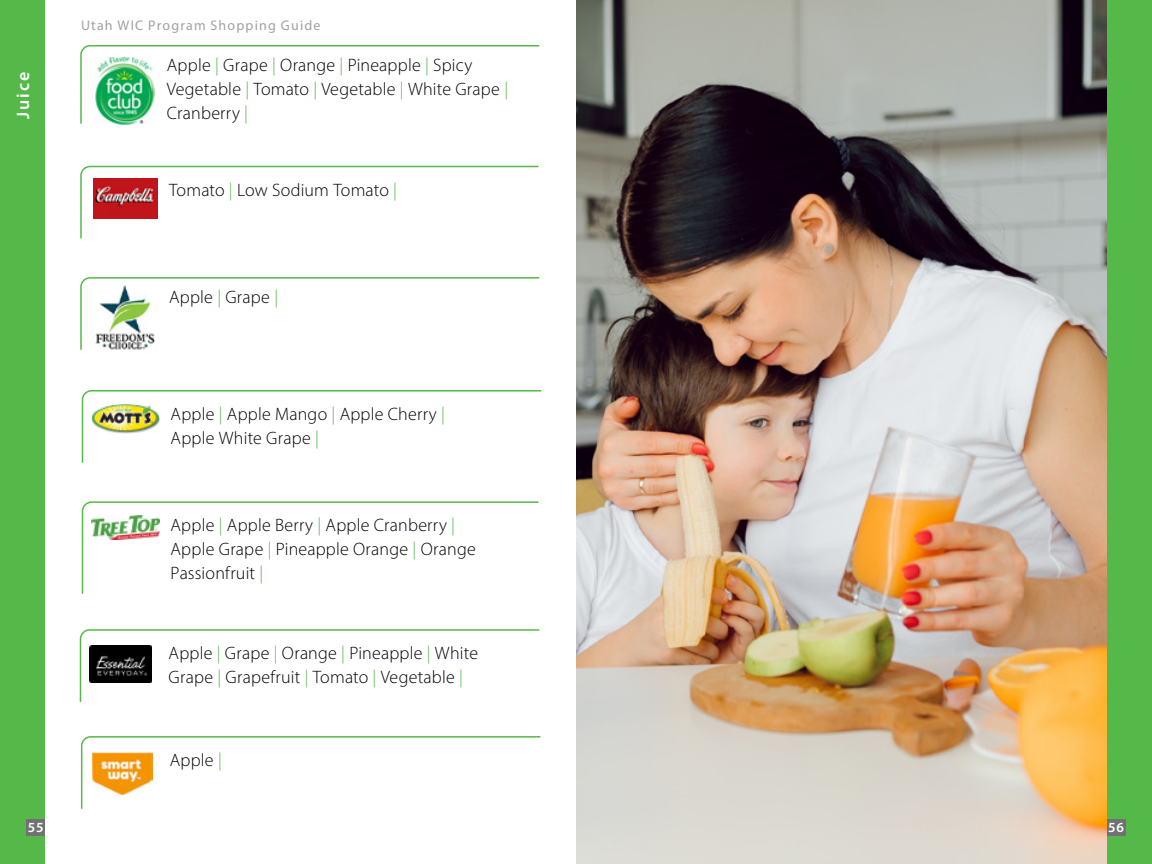
<style>
.page{position:relative;width:1152px;height:864px;background:#fff}
.page>*{position:absolute;margin:0;border:0;box-sizing:border-box;transform-origin:0 0}
.t1{font:300 18px/24px "Myriad Pro";letter-spacing:.015em;color:#000}
.t2{font:600 18px "Myriad Pro";letter-spacing:.105em;color:#fff}
.t3{font:14px "Myriad Pro";letter-spacing:.085em;color:#a1a1a4}
.t4{font:600 14px "Myriad Pro";color:#fff}
.s1{color:#54b948}
</style>
<div class="page">
<svg style="left:80px;top:45px;width:460px;height:80px"></svg>
<svg style="left:80px;top:165px;width:459px;height:74px"></svg>
<svg style="left:80px;top:277px;width:460px;height:73px"></svg>
<svg style="left:81px;top:390px;width:461px;height:73px"></svg>
<svg style="left:79px;top:629px;width:461px;height:73px"></svg>
<svg style="left:80px;top:736px;width:461px;height:73px"></svg>
<svg style="left:81px;top:501px;width:458px;height:93px"></svg>
<img style="left:94px;top:178px;width:63px;height:40px">
<img style="left:90px;top:283px;width:68px;height:67px">
<img style="left:91px;top:405px;width:68px;height:28px">
<img style="left:91px;top:516px;width:68px;height:23px">
<div style="left:0;top:0;width:45px;height:864px;background:#54b948"></div>
<div style="left:27px;top:819px;width:18px;height:17px;background:#717073"></div>
<img style="left:577px;top:0;width:530px;height:864px">
<div style="left:1107px;top:0;width:45px;height:864px;background:#54b948"></div>
<div style="left:1107px;top:819px;width:18px;height:17px;background:#717073"></div>
<img style="left:90px;top:645px;width:61px;height:37px">
<img style="left:91px;top:752px;width:61px;height:43px">
<p class="t2" style="left:12px;top:119px;width:48px;rotate:-90deg">Juice</p>
<p class="t3" style="left:81px;top:16px;width:241px">Utah WIC Program Shopping Guide</p>
<p class="t1" style="left:167px;top:53px;width:343px">Apple <span class="s1">|</span> Grape <span class="s1">|</span> Orange <span class="s1">|</span> Pineapple <span class="s1">|</span> Spicy<br>Vegetable <span class="s1">|</span> Tomato <span class="s1">|</span> Vegetable <span class="s1">|</span> White Grape <span class="s1">|<br></span>Cranberry <span class="s1">|</span></p>
<p class="t1" style="left:169px;top:178px;width:229px">Tomato <span class="s1">|</span> Low Sodium Tomato <span class="s1">|</span></p>
<p class="t1" style="left:169px;top:285px;width:111px">Apple <span class="s1">|</span> Grape <span class="s1">|</span></p>
<p class="t1" style="left:171px;top:402px;width:276px">Apple <span class="s1">|</span> Apple Mango <span class="s1">|</span> Apple Cherry <span class="s1">|<br></span>Apple White Grape <span class="s1">|</span></p>
<p class="t1" style="left:171px;top:513px;width:307px">Apple <span class="s1">|</span> Apple Berry <span class="s1">|</span> Apple Cranberry <span class="s1">|<br></span>Apple Grape <span class="s1">|</span> Pineapple Orange <span class="s1">|</span> Orange<br>Passionfruit <span class="s1">|</span></p>
<p class="t1" style="left:169px;top:641px;width:311px">Apple <span class="s1">|</span> Grape <span class="s1">|</span> Orange <span class="s1">|</span> Pineapple <span class="s1">|</span> White<br>Grape <span class="s1">|</span> Grapefruit <span class="s1">|</span> Tomato <span class="s1">|</span> Vegetable <span class="s1">|</span></p>
<p class="t1" style="left:170px;top:748px;width:54px">Apple <span class="s1">|</span></p>
<p class="t4" style="left:28px;top:818px;width:17px">55</p>
<p class="t4" style="left:1108px;top:818px;width:17px">56</p>
</div>
